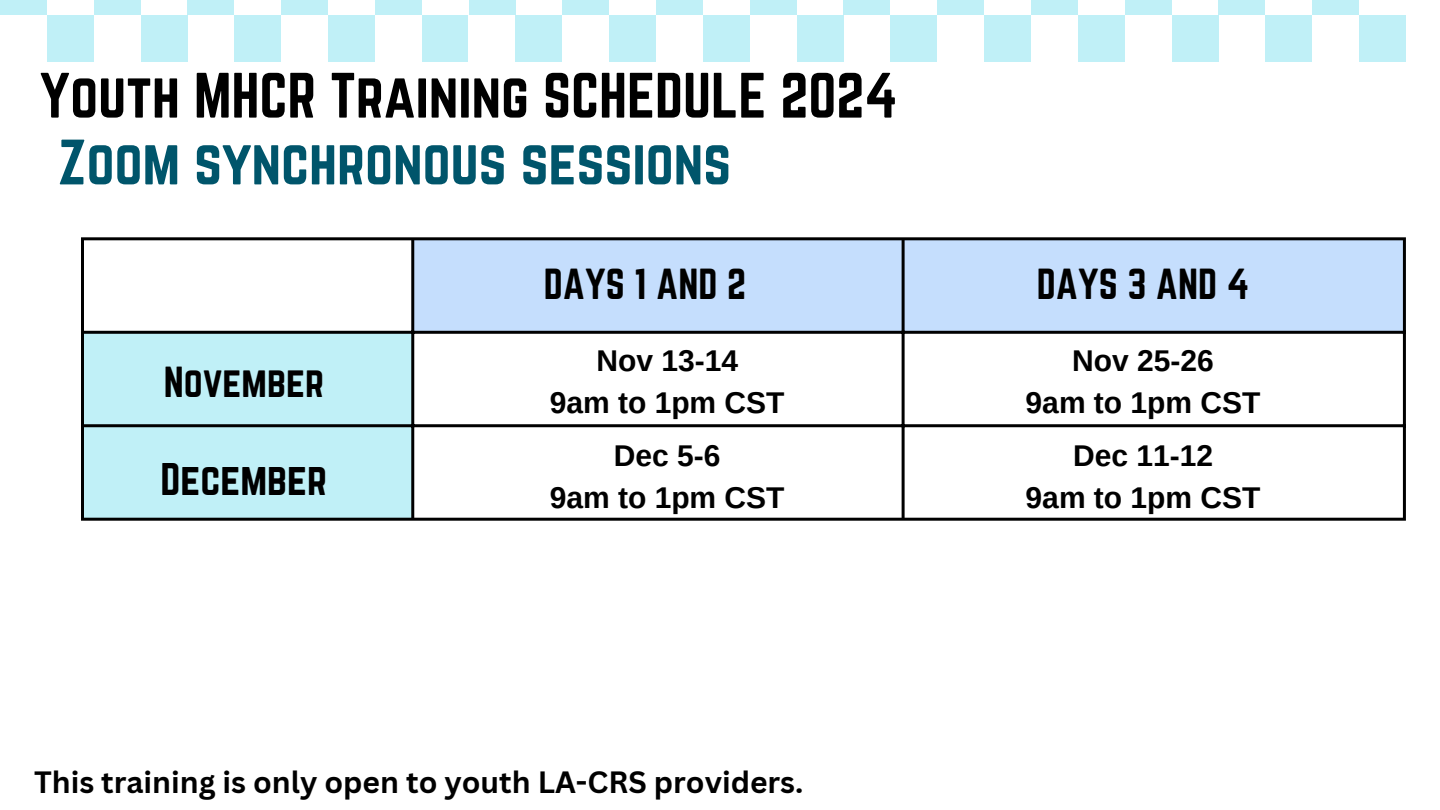
<style>
.page{position:relative;width:1440px;height:810px;background:#fff}
.page>*{position:absolute;margin:0;border:0;box-sizing:border-box;transform-origin:0 0}
.t1{font:56px "Norwester";color:#000}
.t2{font:56px "Norwester";color:#00556b}
.t3{font:40px "Norwester";color:#000}
.t4{font:38px "Norwester";color:#000}
.t5{font:700 30px "Arimo";color:#000}
.t6{font:700 30px "Canva Sans";color:#000}
</style>
<div class="page">
<div style="left:0;top:0;width:47px;height:15px;background:#c0f0f7"></div>
<div style="left:94px;top:0;width:47px;height:15px;background:#c0f0f7"></div>
<div style="left:187px;top:0;width:47px;height:15px;background:#c0f0f7"></div>
<div style="left:281px;top:0;width:47px;height:15px;background:#c0f0f7"></div>
<div style="left:375px;top:0;width:47px;height:15px;background:#c0f0f7"></div>
<div style="left:47px;top:15px;width:47px;height:47px;background:#c0f0f7"></div>
<div style="left:141px;top:15px;width:46px;height:47px;background:#c0f0f7"></div>
<div style="left:234px;top:15px;width:47px;height:47px;background:#c0f0f7"></div>
<div style="left:328px;top:15px;width:47px;height:47px;background:#c0f0f7"></div>
<div style="left:422px;top:15px;width:47px;height:47px;background:#c0f0f7"></div>
<div style="left:469px;top:0;width:47px;height:15px;background:#c0f0f7"></div>
<div style="left:562px;top:0;width:47px;height:15px;background:#c0f0f7"></div>
<div style="left:656px;top:0;width:47px;height:15px;background:#c0f0f7"></div>
<div style="left:750px;top:0;width:47px;height:15px;background:#c0f0f7"></div>
<div style="left:844px;top:0;width:46px;height:15px;background:#c0f0f7"></div>
<div style="left:516px;top:15px;width:46px;height:47px;background:#c0f0f7"></div>
<div style="left:609px;top:15px;width:47px;height:47px;background:#c0f0f7"></div>
<div style="left:703px;top:15px;width:47px;height:47px;background:#c0f0f7"></div>
<div style="left:797px;top:15px;width:47px;height:47px;background:#c0f0f7"></div>
<div style="left:890px;top:15px;width:47px;height:47px;background:#c0f0f7"></div>
<div style="left:937px;top:0;width:47px;height:15px;background:#c0f0f7"></div>
<div style="left:1031px;top:0;width:47px;height:15px;background:#c0f0f7"></div>
<div style="left:1125px;top:0;width:47px;height:15px;background:#c0f0f7"></div>
<div style="left:1218px;top:0;width:47px;height:15px;background:#c0f0f7"></div>
<div style="left:1312px;top:0;width:47px;height:15px;background:#c0f0f7"></div>
<div style="left:984px;top:15px;width:47px;height:47px;background:#c0f0f7"></div>
<div style="left:1078px;top:15px;width:47px;height:47px;background:#c0f0f7"></div>
<div style="left:1172px;top:15px;width:46px;height:47px;background:#c0f0f7"></div>
<div style="left:1265px;top:15px;width:47px;height:47px;background:#c0f0f7"></div>
<div style="left:1359px;top:15px;width:47px;height:47px;background:#c0f0f7"></div>
<div style="left:414px;top:240px;width:989px;height:91px;background:#c5defd"></div>
<div style="left:84px;top:334px;width:327px;height:184px;background:#c0f0f7"></div>
<hr style="left:81px;top:240px;width:3px;height:278px;background:#000">
<hr style="left:411px;top:240px;width:3px;height:278px;background:#000">
<hr style="left:902px;top:240px;width:3px;height:278px;background:#000">
<hr style="left:1403px;top:240px;width:3px;height:278px;background:#000">
<hr style="left:81px;top:237px;width:1325px;height:3px;background:#000">
<hr style="left:81px;top:331px;width:1325px;height:3px;background:#000">
<hr style="left:81px;top:424px;width:1325px;height:3px;background:#000">
<hr style="left:81px;top:518px;width:1325px;height:3px;background:#000">
<p class="t1" style="left:40px;top:62px;width:860px">Youth MHCR Training SCHEDULE 2024</p>
<p class="t2" style="left:58px;top:128px;width:675px">Zoom synchronous sessions</p>
<h1 class="t4" style="left:164px;top:359px;width:162px">November</h1>
<h1 class="t3" style="left:161px;top:455px;width:168px">December</h1>
<p class="t4" style="left:544px;top:261px;width:204px">DAYS 1 AND 2</p>
<h2 class="t5" style="left:596px;top:344px;width:143px">Nov 13-14</h2>
<p class="t5" style="left:550px;top:386px;width:236px">9am to 1pm CST</p>
<p class="t5" style="left:614px;top:438px;width:108px">Dec 5-6</p>
<h2 class="t5" style="left:550px;top:480px;width:236px">9am to 1pm CST</h2>
<p class="t6" style="left:34px;top:761px;width:771px">This training is only open to youth LA-CRS providers.</p>
<h3 class="t4" style="left:1037px;top:261px;width:214px">DAYS 3 AND 4</h3>
<p class="t5" style="left:1072px;top:344px;width:143px">Nov 25-26</p>
<p class="t5" style="left:1026px;top:386px;width:236px">9am to 1pm CST</p>
<p class="t5" style="left:1073px;top:438px;width:142px">Dec 11-12</p>
<p class="t5" style="left:1026px;top:480px;width:236px">9am to 1pm CST</p>
</div>
